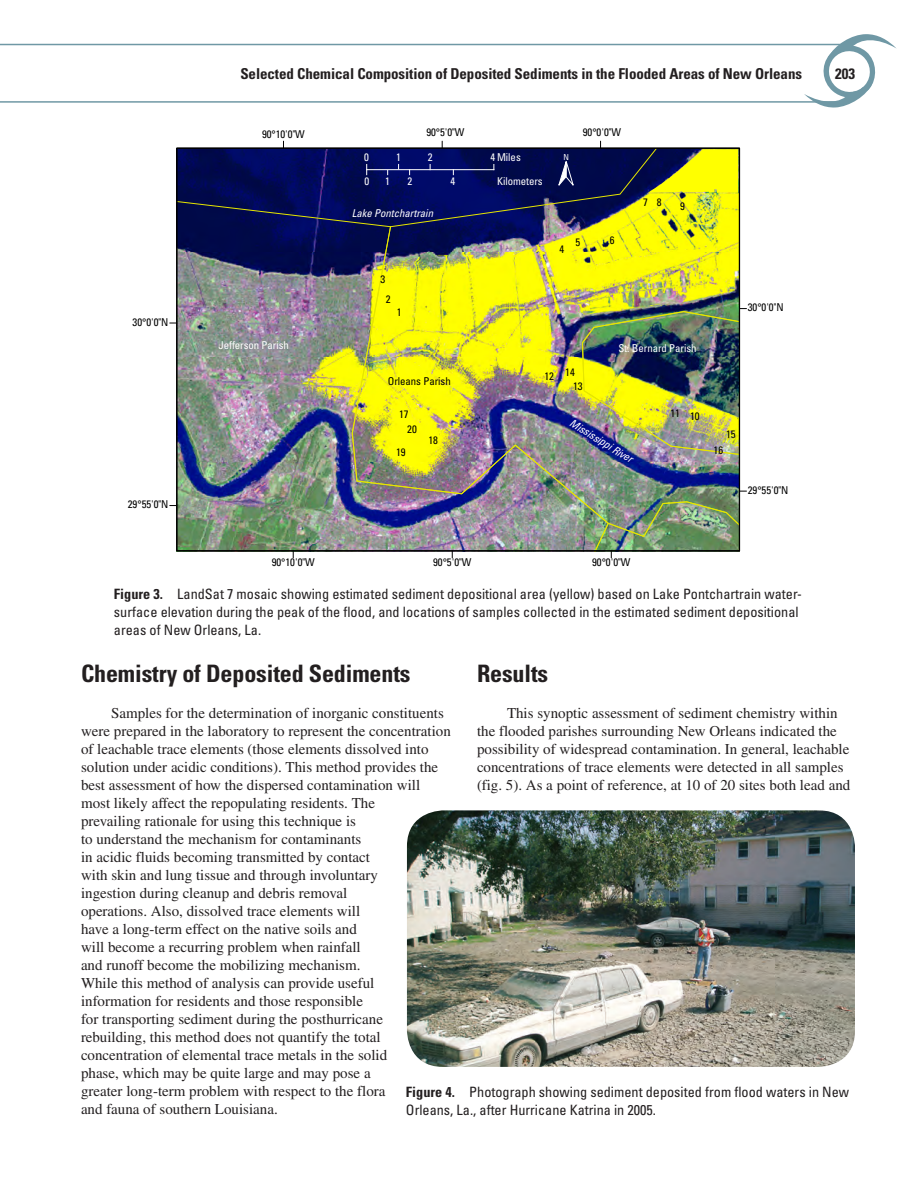
<style>
.page{position:relative;width:918px;height:1188px;background:#fff}
.page>*{position:absolute;margin:0;border:0;box-sizing:border-box;transform-origin:0 0}
.Heading_1{font:700 condensed 24px "Univers";letter-spacing:-.005em;color:#231f20}
.Body_Text{font:15px/18px "Times";color:#231f20}
.t1{font:700 condensed 15px "Univers";letter-spacing:-.005em;color:#231f20}
.FigureCaption{font:condensed 14.25px/18px "Univers";color:#231f20}
.t2{font:condensed 10.8px/15.1px "Univers";letter-spacing:-.005em;color:#000}
.t3{font:condensed 10.8px "Univers";letter-spacing:-.005em;color:#fff}
.t4{font:italic condensed 10.8px "Univers";letter-spacing:-.005em;color:#fff}
.t5{font:condensed 8.25px "Univers";color:#fff}
.s1{font-weight:700}
</style>
<div class="page">
<svg style="left:804px;top:34px;width:93px;height:74px"></svg>
<hr style="left:0;top:44px;width:844px;height:1px;background:#6f98a5">
<img style="left:176px;top:147px;width:565px;height:405px">
<svg style="left:648px;top:149px;width:90px;height:44px;background:#aeb01c"></svg>
<hr style="left:367px;top:169px;width:127px;height:1px;background:#fff">
<svg style="left:557px;top:160px;width:18px;height:29px"></svg>
<img style="left:407px;top:810px;width:448px;height:257px">
<hr style="left:0;top:101px;width:840px;height:2px;background:#6f98a5">
<p class="t1" style="left:240px;top:64px;width:563px">Selected Chemical Composition of Deposited Sediments in the Flooded Areas of New Orleans</p>
<p class="t1" style="left:835px;top:64px;width:21px">203</p>
<p class="t2" style="left:133px;top:314px;width:37px">30°0'0"N</p>
<p class="t2" style="left:128px;top:497px;width:42px">29°55'0"N</p>
<p class="t2" style="left:262px;top:127px;width:44px">90°10'0"W</p>
<p class="t2" style="left:426px;top:125px;width:40px">90°5'0"W</p>
<p class="t2" style="left:583px;top:125px;width:40px">90°0'0"W</p>
<p class="t3" style="left:364px;top:150px;width:6px">0</p>
<p class="t3" style="left:396px;top:151px;width:6px">1</p>
<p class="t3" style="left:428px;top:151px;width:6px">2</p>
<p class="t3" style="left:491px;top:151px;width:32px">4 Miles</p>
<p class="t5" style="left:564px;top:151px;width:7px">N</p>
<p class="t3" style="left:364px;top:174px;width:6px">0</p>
<p class="t3" style="left:385px;top:175px;width:6px">1</p>
<p class="t3" style="left:408px;top:175px;width:6px">2</p>
<p class="t3" style="left:450px;top:175px;width:6px">4</p>
<p class="t3" style="left:497px;top:175px;width:47px">Kilometers</p>
<p class="t4" style="left:352px;top:206px;width:83px">Lake Pontchartrain</p>
<p class="t2" style="left:643px;top:194px;width:20px">7 8</p>
<p class="t2" style="left:680px;top:199px;width:6px">9</p>
<p class="t2" style="left:560px;top:241px;width:6px">4</p>
<p class="t2" style="left:575px;top:235px;width:6px">5</p>
<p class="t2" style="left:610px;top:232px;width:6px">6</p>
<p class="t2" style="left:380px;top:272px;width:6px">3</p>
<p class="t2" style="left:386px;top:292px;width:6px">2</p>
<p class="t2" style="left:397px;top:304px;width:6px">1</p>
<p class="t2" style="left:748px;top:300px;width:37px">30°0'0"N</p>
<p class="t3" style="left:218px;top:339px;width:72px">Jefferson Parish</p>
<p class="t3" style="left:618px;top:341px;width:80px">St. Bernard Parish</p>
<p class="t2" style="left:388px;top:373px;width:64px">Orleans Parish</p>
<p class="t2" style="left:573px;top:368px;width:11px;line-height:12.3px;text-indent:-29px">12 14<br>13</p>
<p class="t2" style="left:407px;top:407px;width:11px;text-indent:-8px">17<br>20</p>
<p class="t2" style="left:396px;top:444px;width:11px">19</p>
<p class="t2" style="left:428px;top:432px;width:11px">18</p>
<p class="t4" style="left:574px;top:416px;width:74px;rotate:32deg">Mississippi River</p>
<p class="t2" style="left:670px;top:407px;width:31px">11 10</p>
<p class="t2" style="left:726px;top:427px;width:11px">15</p>
<p class="t2" style="left:714px;top:442px;width:11px">16</p>
<p class="t2" style="left:748px;top:482px;width:42px">29°55'0"N</p>
<p class="t2" style="left:272px;top:554px;width:44px">90°10'0"W</p>
<p class="t2" style="left:433px;top:554px;width:40px">90°5'0"W</p>
<p class="t2" style="left:592px;top:554px;width:40px">90°0'0"W</p>
<p class="FigureCaption" style="left:114px;top:585px;width:690px"><span class="s1">Figure 3.</span> LandSat 7 mosaic showing estimated sediment depositional area (yellow) based on Lake Pontchartrain water&shy;surface elevation during the peak of the flood, and locations of samples collected in the estimated sediment depositional areas of New Orleans, La.</p>
<p class="Heading_1" style="left:81px;top:658px;width:331px">Chemistry of Deposited Sediments</p>
<p class="Body_Text" style="left:81px;top:704px;width:371px;text-indent:30px">Samples for the determination of inorganic constituents were prepared in the laboratory to represent the concentration of leachable trace elements (those elements dissolved into solution under acidic conditions). This method provides the best assessment of how the dispersed contamination will most likely affect the repopulating residents. The<br>prevailing rationale for using this technique is<br>to understand the mechanism for contaminants<br>in acidic fluids becoming transmitted by contact<br>with skin and lung tissue and through involuntary<br>ingestion during cleanup and debris removal<br>operations. Also, dissolved trace elements will<br>have a long-term effect on the native soils and<br>will become a recurring problem when rainfall<br>and runoff become the mobilizing mechanism.<br>While this method of analysis can provide useful<br>information for residents and those responsible<br>for transporting sediment during the posthurricane rebuilding, this method does not quantify the total concentration of elemental trace metals in the solid<br>phase, which may be quite large and may pose a<br>greater long-term problem with respect to the flora<br>and fauna of southern Louisiana.</p>
<p class="Heading_1" style="left:477px;top:658px;width:73px">Results</p>
<p class="Body_Text" style="left:477px;top:704px;width:375px;text-indent:30px">This synoptic assessment of sediment chemistry within the flooded parishes surrounding New Orleans indicated the possibility of widespread contamination. In general, leachable concentrations of trace elements were detected in all samples (fig. 5). As a point of reference, at 10 of 20 sites both lead and</p>
<p class="FigureCaption" style="left:406px;top:1083px;width:445px"><span class="s1">Figure 4.</span> Photograph showing sediment deposited from flood waters in New<br>Orleans, La., after Hurricane Katrina in 2005.</p>
</div>
